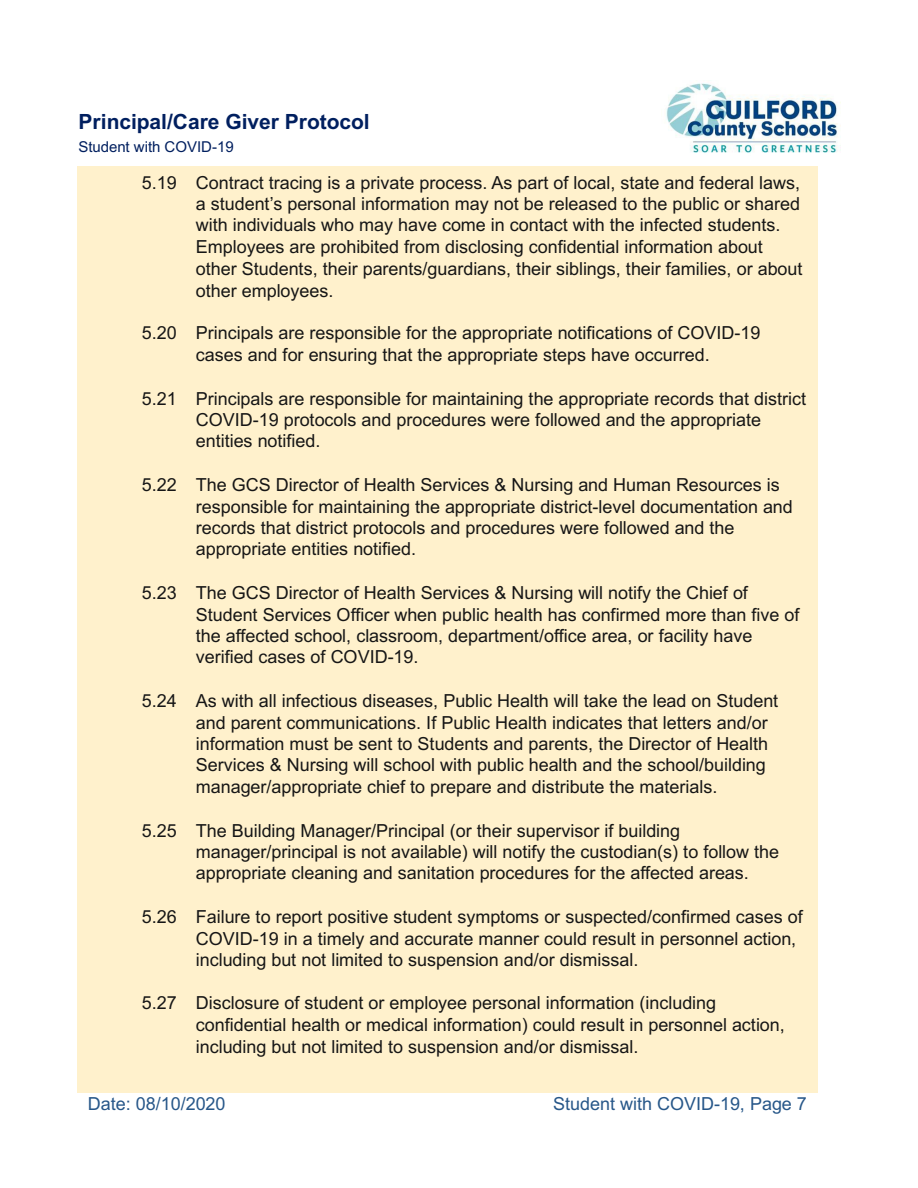
<style>
.page{position:relative;width:918px;height:1188px;background:#fff}
.page>*{position:absolute;margin:0;border:0;box-sizing:border-box;transform-origin:0 0}
.t1{font:700 21px "Arial";color:#001f5f}
.t2{font:18px/21.6px "Arial";letter-spacing:-.005em;color:#161616}
.t3{font:18px "Arial";letter-spacing:-.005em;color:#275789}
.t4{font:15px "Arial";letter-spacing:-.005em;color:#001f5f}
</style>
<div class="page">
<div style="left:77px;top:166px;width:741px;height:927px;background:#fff1cc"></div>
<img style="left:666px;top:83px;width:175px;height:70px">
<p class="t1" style="left:79px;top:106px;width:293px">Principal/Care Giver Protocol</p>
<p class="t4" style="left:79px;top:137px;width:157px">Student with COVID-19</p>
<p class="t2" style="left:196px;top:172px;width:608px;text-indent:-54px">5.19 Contract tracing is a private process. As part of local, state and federal laws, a student’s personal information may not be released to the public or shared with individuals who may have come in contact with the infected students.<br>Employees are prohibited from disclosing confidential information about other Students, their parents/guardians, their siblings, their families, or about other employees.</p>
<p class="t2" style="left:142px;top:322px;width:620px;line-height:22.4px;text-align:center">5.20 Principals are responsible for the appropriate notifications of COVID-19 cases and for ensuring that the appropriate steps have occurred.</p>
<p class="t2" style="left:196px;top:388px;width:612px;line-height:21px;text-indent:-54px">5.21 Principals are responsible for maintaining the appropriate records that district<br>COVID-19 protocols and procedures were followed and the appropriate entities notified.</p>
<p class="t2" style="left:196px;top:474px;width:599px;text-indent:-54px">5.22 The GCS Director of Health Services &amp; Nursing and Human Resources is responsible for maintaining the appropriate district-level documentation and records that district protocols and procedures were followed and the appropriate entities notified.</p>
<p class="t2" style="left:196px;top:582px;width:605px;text-indent:-54px">5.23 The GCS Director of Health Services &amp; Nursing will notify the Chief of Student Services Officer when public health has confirmed more than five of the affected school, classroom, department/office area, or facility have verified cases of COVID-19.</p>
<p class="t2" style="left:196px;top:689px;width:584px;text-indent:-54px">5.24 As with all infectious diseases, Public Health will take the lead on Student and parent communications. If Public Health indicates that letters and/or information must be sent to Students and parents, the Director of Health Services &amp; Nursing will school with public health and the school/building manager/appropriate chief to prepare and distribute the materials.</p>
<p class="t2" style="left:196px;top:820px;width:585px;line-height:21px;text-indent:-54px">5.25 The Building Manager/Principal (or their supervisor if building manager/principal is not available) will notify the custodian(s) to follow the appropriate cleaning and sanitation procedures for the affected areas.</p>
<p class="t2" style="left:196px;top:905px;width:609px;text-indent:-54px">5.26 Failure to report positive student symptoms or suspected/confirmed cases of<br>COVID-19 in a timely and accurate manner could result in personnel action, including but not limited to suspension and/or dismissal.</p>
<p class="t2" style="left:196px;top:992px;width:591px;text-indent:-54px">5.27 Disclosure of student or employee personal information (including confidential health or medical information) could result in personnel action, including but not limited to suspension and/or dismissal.</p>
<p class="t3" style="left:88px;top:1091px;width:139px">Date: 08/10/2020</p>
<p class="t3" style="left:553px;top:1091px;width:255px">Student with COVID-19, Page 7</p>
</div>
